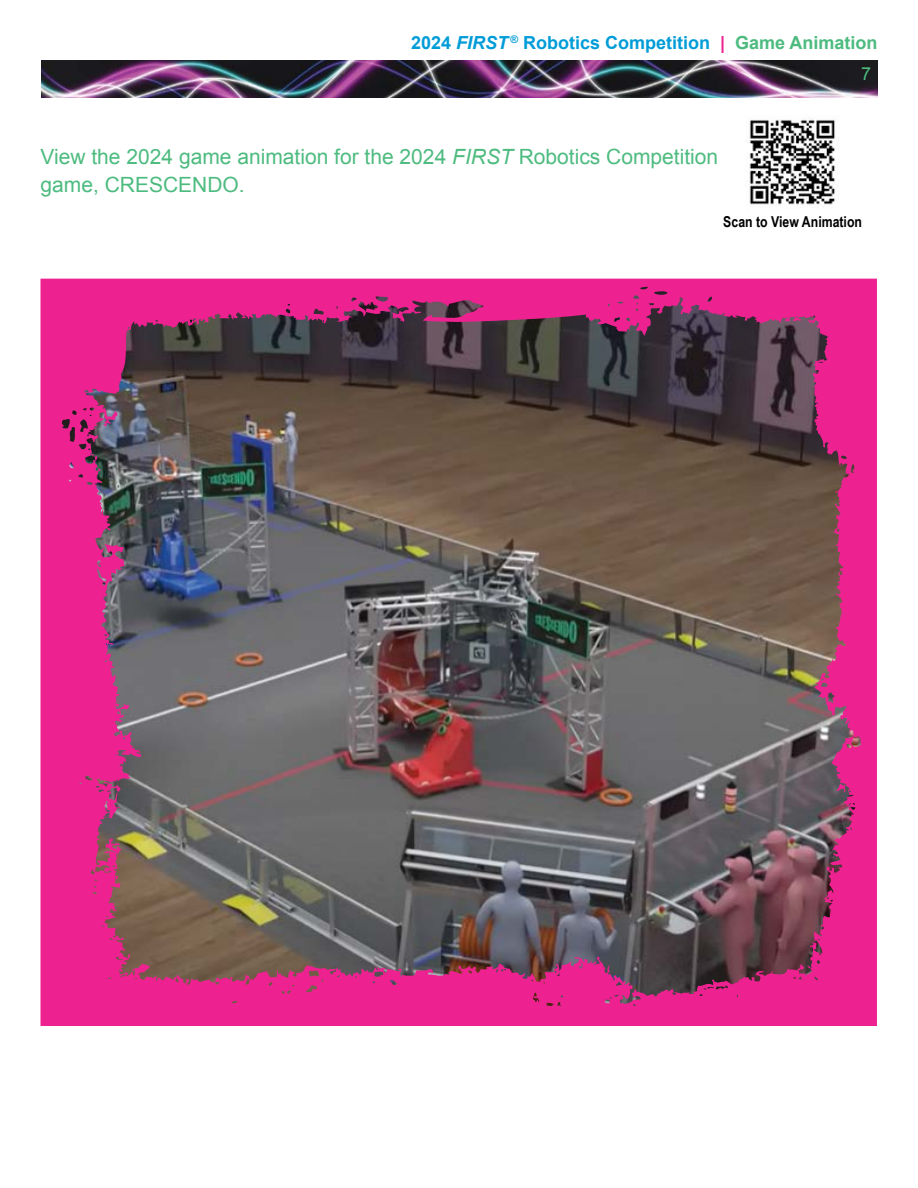
<style>
.page{position:relative;width:918px;height:1188px;background:#fff}
.page>*{position:absolute;margin:0;border:0;box-sizing:border-box;transform-origin:0 0}
.schedule_text{font:21px/28.5px "Arial";color:#4dbb7f}
.t1{font:700 18px "Arial";color:#009cd8}
.t2{font:18px "Arial";color:#4dbb7f}
.Team_Spotlight{font:700 15px "Arial Narrow";color:#000}
.s1{font-style:italic}
.s2{color:#ed2290}
.s3{color:#4dbb7f}
</style>
<div class="page">
<img style="left:41px;top:60px;width:836px;height:37px">
<img style="left:749px;top:117px;width:90px;height:88px">
<img style="left:40px;top:279px;width:837px;height:747px">
<p class="t1" style="left:411px;top:30px;width:468px">2024 <span class="s1">FIRST</span> <sup>®</sup> Robotics Competition <span class="s2">|</span> <span class="s3">Game Animation</span></p>
<p class="schedule_text" style="left:40px;top:142px;width:679px">View the 2024 game animation for the 2024 <span class="s1">FIRST</span> Robotics Competition game, CRESCENDO.</p>
<p class="t2" style="left:861px;top:61px;width:12px">7</p>
<p class="Team_Spotlight" style="left:723px;top:210px;width:140px">Scan to View Animation</p>
</div>
